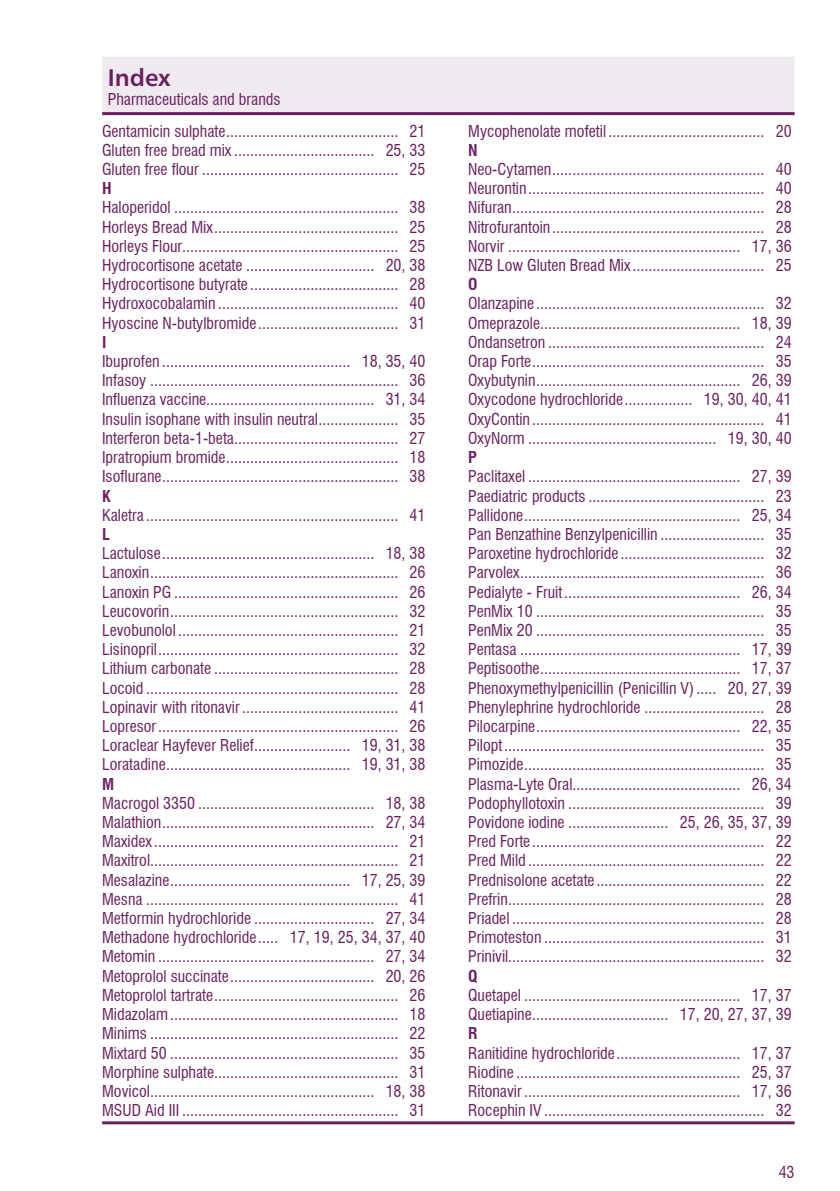
<style>
.page{position:relative;width:840px;height:1191px;background:#fff}
.page>*{position:absolute;margin:0;border:0;box-sizing:border-box;transform-origin:0 0}
.t1{font:24px "Humanist 777 Bold BT";color:#6a205f}
.t2{font:condensed 16px/19.2px "Swiss 721 BT";color:#6a205f;text-align:justify}
.t3{font:700 condensed 16px "Swiss 721 BT";color:#6a205f}
</style>
<div class="page">
<div style="left:103px;top:58px;width:690px;height:55px;background:#f0e9ef"></div>
<div style="left:102px;top:57px;width:692px;height:57px;border:2px solid #f0e9ef"></div>
<hr style="left:102px;top:1121px;width:692px;height:3px;background:#6a205f">
<hr style="left:102px;top:112px;width:692px;height:3px;background:#6a205f">
<h1 class="t1" style="left:108px;top:62px;width:64px">Index</h1>
<p class="t2" style="left:108px;top:89px;width:174px">Pharmaceuticals and brands</p>
<p class="t2" style="left:102px;top:121px;width:325px">Gentamicin sulphate........................................... 21<br>Gluten free bread mix ................................... 25, 33<br>Gluten free flour ................................................. 25</p>
<p class="t3" style="left:102px;top:179px;width:11px">H</p>
<p class="t2" style="left:102px;top:198px;width:325px">Haloperidol ........................................................ 38<br>Horleys Bread Mix.............................................. 25<br>Horleys Flour...................................................... 25<br>Hydrocortisone acetate ................................ 20, 38<br>Hydrocortisone butyrate ..................................... 28<br>Hydroxocobalamin ............................................. 40<br>Hyoscine N-butylbromide ................................... 31</p>
<p class="t3" style="left:102px;top:332px;width:6px">I</p>
<p class="t2" style="left:102px;top:352px;width:325px">Ibuprofen ............................................... 18, 35, 40<br>Infasoy .............................................................. 36<br>Influenza vaccine.......................................... 31, 34<br>Insulin isophane with insulin neutral.................... 35<br>Interferon beta-1-beta......................................... 27<br>Ipratropium bromide........................................... 18<br>Isoflurane........................................................... 38</p>
<p class="t3" style="left:102px;top:486px;width:10px">K</p>
<p class="t2" style="left:102px;top:505px;width:325px">Kaletra ............................................................... 41</p>
<p class="t3" style="left:102px;top:524px;width:9px">L</p>
<p class="t2" style="left:102px;top:544px;width:325px">Lactulose..................................................... 18, 38<br>Lanoxin.............................................................. 26<br>Lanoxin PG ........................................................ 26<br>Leucovorin......................................................... 32<br>Levobunolol ....................................................... 21<br>Lisinopril............................................................ 32<br>Lithium carbonate .............................................. 28<br>Locoid ............................................................... 28<br>Lopinavir with ritonavir ....................................... 41<br>Lopresor............................................................ 26<br>Loraclear Hayfever Relief........................ 19, 31, 38<br>Loratadine.............................................. 19, 31, 38</p>
<p class="t3" style="left:102px;top:774px;width:14px">M</p>
<p class="t2" style="left:102px;top:793px;width:325px">Macrogol 3350 ............................................ 18, 38<br>Malathion..................................................... 27, 34<br>Maxidex ............................................................. 21<br>Maxitrol.............................................................. 21<br>Mesalazine............................................. 17, 25, 39<br>Mesna ............................................................... 41<br>Metformin hydrochloride .............................. 27, 34<br>Methadone hydrochloride ..... 17, 19, 25, 34, 37, 40<br>Metomin ...................................................... 27, 34<br>Metoprolol succinate.................................... 20, 26<br>Metoprolol tartrate.............................................. 26<br>Midazolam......................................................... 18<br>Minims .............................................................. 22<br>Mixtard 50 ......................................................... 35<br>Morphine sulphate.............................................. 31<br>Movicol........................................................ 18, 38<br>MSUD Aid III ...................................................... 31</p>
<p class="t2" style="left:468px;top:121px;width:325px">Mycophenolate mofetil ....................................... 20</p>
<p class="t3" style="left:468px;top:140px;width:11px">N</p>
<p class="t2" style="left:468px;top:160px;width:325px">Neo-Cytamen..................................................... 40<br>Neurontin........................................................... 40<br>Nifuran............................................................... 28<br>Nitrofurantoin..................................................... 28<br>Norvir .......................................................... 17, 36<br>NZB Low Gluten Bread Mix ................................. 25</p>
<p class="t3" style="left:468px;top:275px;width:11px">O</p>
<p class="t2" style="left:468px;top:294px;width:325px">Olanzapine ......................................................... 32<br>Omeprazole.................................................. 18, 39<br>Ondansetron ...................................................... 24<br>Orap Forte.......................................................... 35<br>Oxybutynin................................................... 26, 39<br>Oxycodone hydrochloride................. 19, 30, 40, 41<br>OxyContin .......................................................... 41<br>OxyNorm ............................................... 19, 30, 40</p>
<p class="t3" style="left:468px;top:448px;width:10px">P</p>
<p class="t2" style="left:468px;top:467px;width:325px">Paclitaxel ..................................................... 27, 39<br>Paediatric products ............................................ 23<br>Pallidone...................................................... 25, 34<br>Pan Benzathine Benzylpenicillin .......................... 35<br>Paroxetine hydrochloride .................................... 32<br>Parvolex............................................................. 36<br>Pedialyte - Fruit............................................ 26, 34<br>PenMix 10 ......................................................... 35<br>PenMix 20 ......................................................... 35<br>Pentasa ....................................................... 17, 39<br>Peptisoothe.................................................. 17, 37<br>Phenoxymethylpenicillin (Penicillin V)..... 20, 27, 39<br>Phenylephrine hydrochloride .............................. 28<br>Pilocarpine................................................... 22, 35<br>Pilopt................................................................. 35<br>Pimozide............................................................ 35<br>Plasma-Lyte Oral.......................................... 26, 34<br>Podophyllotoxin ................................................. 39<br>Povidone iodine ......................... 25, 26, 35, 37, 39<br>Pred Forte .......................................................... 22<br>Pred Mild ........................................................... 22<br>Prednisolone acetate.......................................... 22<br>Prefrin................................................................ 28<br>Priadel ............................................................... 28<br>Primoteston ....................................................... 31<br>Prinivil................................................................ 32</p>
<p class="t3" style="left:468px;top:966px;width:11px">Q</p>
<p class="t2" style="left:468px;top:985px;width:325px">Quetapel ...................................................... 17, 37<br>Quetiapine.................................. 17, 20, 27, 37, 39</p>
<p class="t3" style="left:468px;top:1024px;width:11px">R</p>
<p class="t2" style="left:468px;top:1043px;width:325px">Ranitidine hydrochloride............................... 17, 37<br>Riodine ........................................................ 25, 37<br>Ritonavir ...................................................... 17, 36<br>Rocephin IV ....................................................... 32</p>
<p class="t2" style="left:778px;top:1162px;width:16px">43</p>
</div>
